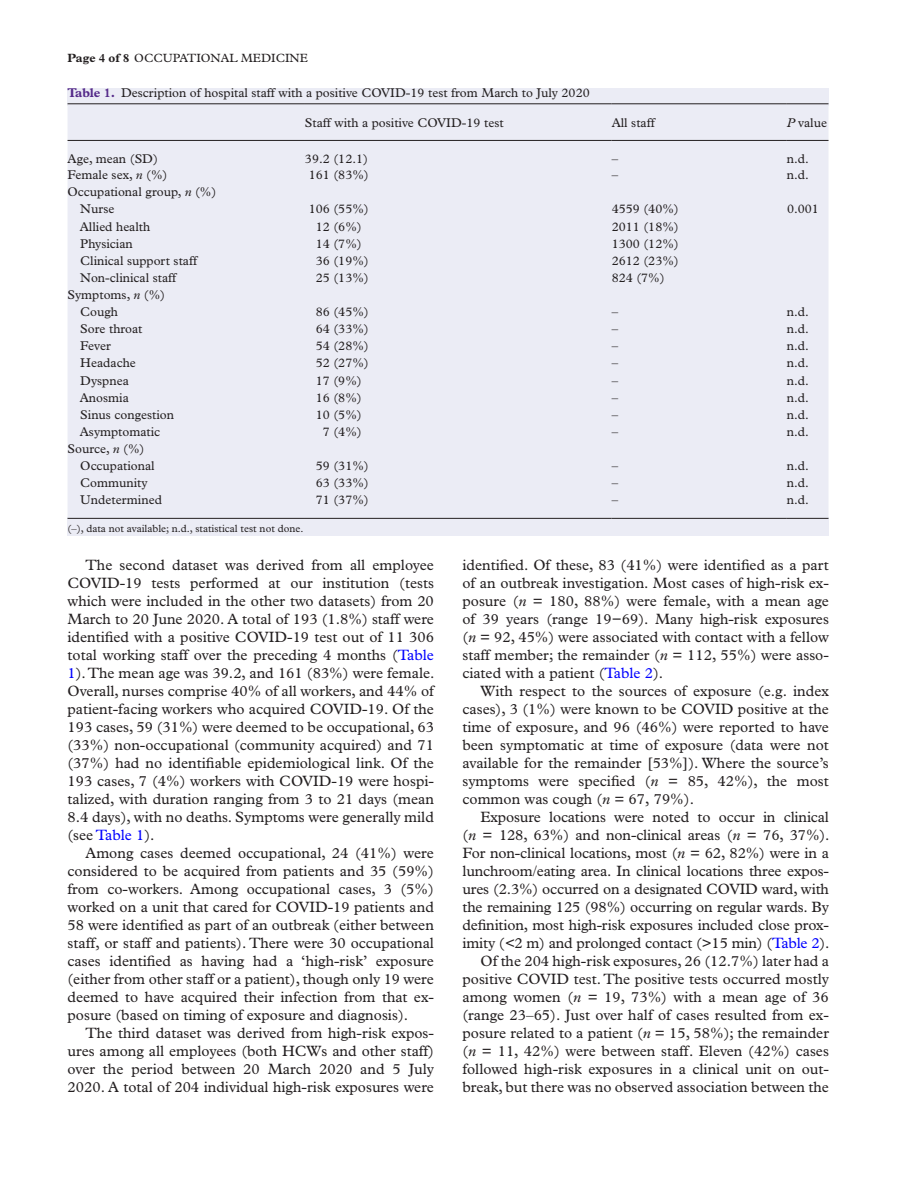
<style>
.page{position:relative;width:919px;height:1187px;background:#fff}
.page>*{position:absolute;margin:0;border:0;box-sizing:border-box;transform-origin:0 0}
.t1{font:15px/18px "Plantin Std";color:#231f20;text-align:justify}
.t2{font:12.75px/17.1px "Plantin Std";color:#231f20}
.t3{font:12px "Plantin Std";color:#231f20}
.t4{font:10.5px "Plantin Std";color:#231f20}
.s1{font-weight:700}
.s2{font-weight:700;color:#542989}
.s3{font-style:italic}
.s4{color:#00f}
</style>
<div class="page">
<div style="left:68px;top:88px;width:760px;height:18px;background:#ebecf5"></div>
<div style="left:68px;top:517px;width:760px;height:18px;background:#ebecf5"></div>
<div style="left:68px;top:104px;width:760px;height:414px;background:#ebecf5"></div>
<hr style="left:68px;top:103px;width:237px;height:1px;background:#231f20">
<hr style="left:305px;top:103px;width:306px;height:1px;background:#231f20">
<hr style="left:611px;top:103px;width:175px;height:1px;background:#231f20">
<hr style="left:786px;top:103px;width:42px;height:1px;background:#231f20">
<hr style="left:68px;top:140px;width:237px;height:1px;background:#231f20">
<hr style="left:305px;top:140px;width:306px;height:1px;background:#231f20">
<hr style="left:611px;top:140px;width:175px;height:1px;background:#231f20">
<hr style="left:786px;top:140px;width:42px;height:1px;background:#231f20">
<hr style="left:68px;top:518px;width:237px;height:1px;background:#231f20">
<hr style="left:305px;top:518px;width:306px;height:1px;background:#231f20">
<hr style="left:611px;top:518px;width:175px;height:1px;background:#231f20">
<hr style="left:786px;top:518px;width:42px;height:1px;background:#231f20">
<p class="t3" style="left:68px;top:51px;width:242px"><span class="s1">Page 4 of 8</span> OCCUPATIONAL MEDICINE</p>
<p class="t2" style="left:68px;top:85px;width:523px"><span class="s2">Table 1.</span> Description of hospital staff with a positive COVID-19 test from March to July 2020</p>
<p class="t2" style="left:305px;top:114px;width:200px">Staff with a positive COVID-19 test</p>
<p class="t2" style="left:611px;top:114px;width:44px">All staff</p>
<p class="t2" style="left:786px;top:114px;width:42px"><span class="s3">P</span> value</p>
<p class="t2" style="left:68px;top:150px;width:92px">Age, mean (SD)</p>
<p class="t2" style="left:305px;top:150px;width:65px">39.2 (12.1)</p>
<p class="t2" style="left:611px;top:150px;width:8px">–</p>
<p class="t2" style="left:786px;top:150px;width:24px">n.d.</p>
<p class="t2" style="left:68px;top:166px;width:101px">Female sex, <span class="s3">n</span> (%)</p>
<p class="t2" style="left:309px;top:166px;width:62px">161 (83%)</p>
<p class="t2" style="left:611px;top:166px;width:8px">–</p>
<p class="t2" style="left:786px;top:166px;width:24px">n.d.</p>
<p class="t2" style="left:80px;top:183px;width:138px;text-indent:-13px">Occupational group, <span class="s3">n</span> (%)<br>Nurse</p>
<p class="t2" style="left:309px;top:201px;width:62px">106 (55%)</p>
<p class="t2" style="left:611px;top:201px;width:69px">4559 (40%)</p>
<p class="t2" style="left:787px;top:201px;width:33px">0.001</p>
<p class="t2" style="left:80px;top:218px;width:72px">Allied health</p>
<p class="t2" style="left:316px;top:218px;width:48px">12 (6%)</p>
<p class="t2" style="left:611px;top:218px;width:69px">2011 (18%)</p>
<p class="t2" style="left:80px;top:235px;width:54px">Physician</p>
<p class="t2" style="left:316px;top:235px;width:48px">14 (7%)</p>
<p class="t2" style="left:611px;top:235px;width:69px">1300 (12%)</p>
<p class="t2" style="left:80px;top:252px;width:118px">Clinical support staff</p>
<p class="t2" style="left:316px;top:252px;width:55px">36 (19%)</p>
<p class="t2" style="left:611px;top:252px;width:69px">2612 (23%)</p>
<p class="t2" style="left:80px;top:269px;width:97px">Non-clinical staff</p>
<p class="t2" style="left:316px;top:269px;width:55px">25 (13%)</p>
<p class="t2" style="left:611px;top:269px;width:55px">824 (7%)</p>
<p class="t2" style="left:80px;top:286px;width:86px;text-indent:-13px">Symptoms, <span class="s3">n</span> (%)<br>Cough</p>
<p class="t2" style="left:316px;top:303px;width:55px">86 (45%)</p>
<p class="t2" style="left:611px;top:303px;width:8px">–</p>
<p class="t2" style="left:786px;top:303px;width:24px">n.d.</p>
<p class="t2" style="left:80px;top:320px;width:64px">Sore throat</p>
<p class="t2" style="left:316px;top:320px;width:55px">64 (33%)</p>
<p class="t2" style="left:611px;top:320px;width:8px">–</p>
<p class="t2" style="left:786px;top:320px;width:24px">n.d.</p>
<p class="t2" style="left:80px;top:337px;width:32px">Fever</p>
<p class="t2" style="left:316px;top:337px;width:55px">54 (28%)</p>
<p class="t2" style="left:611px;top:337px;width:8px">–</p>
<p class="t2" style="left:786px;top:337px;width:24px">n.d.</p>
<p class="t2" style="left:80px;top:355px;width:57px">Headache</p>
<p class="t2" style="left:316px;top:355px;width:55px">52 (27%)</p>
<p class="t2" style="left:611px;top:355px;width:8px">–</p>
<p class="t2" style="left:786px;top:355px;width:24px">n.d.</p>
<p class="t2" style="left:80px;top:372px;width:50px">Dyspnea</p>
<p class="t2" style="left:316px;top:372px;width:48px">17 (9%)</p>
<p class="t2" style="left:611px;top:372px;width:8px">–</p>
<p class="t2" style="left:786px;top:372px;width:24px">n.d.</p>
<p class="t2" style="left:80px;top:389px;width:51px">Anosmia</p>
<p class="t2" style="left:316px;top:389px;width:48px">16 (8%)</p>
<p class="t2" style="left:611px;top:389px;width:8px">–</p>
<p class="t2" style="left:786px;top:389px;width:24px">n.d.</p>
<p class="t2" style="left:80px;top:406px;width:95px">Sinus congestion</p>
<p class="t2" style="left:316px;top:406px;width:48px">10 (5%)</p>
<p class="t2" style="left:611px;top:406px;width:8px">–</p>
<p class="t2" style="left:786px;top:406px;width:24px">n.d.</p>
<p class="t2" style="left:80px;top:423px;width:82px">Asymptomatic</p>
<p class="t2" style="left:323px;top:423px;width:40px">7 (4%)</p>
<p class="t2" style="left:611px;top:423px;width:8px">–</p>
<p class="t2" style="left:786px;top:423px;width:24px">n.d.</p>
<p class="t2" style="left:80px;top:440px;width:76px;text-indent:-13px">Source, <span class="s3">n</span> (%)<br>Occupational</p>
<p class="t2" style="left:316px;top:457px;width:55px">59 (31%)</p>
<p class="t2" style="left:611px;top:457px;width:8px">–</p>
<p class="t2" style="left:786px;top:457px;width:24px">n.d.</p>
<p class="t2" style="left:80px;top:474px;width:69px">Community</p>
<p class="t2" style="left:316px;top:474px;width:55px">63 (33%)</p>
<p class="t2" style="left:611px;top:474px;width:8px">–</p>
<p class="t2" style="left:786px;top:474px;width:24px">n.d.</p>
<p class="t2" style="left:80px;top:491px;width:83px">Undetermined</p>
<p class="t2" style="left:316px;top:491px;width:55px">71 (37%)</p>
<p class="t2" style="left:611px;top:491px;width:8px">–</p>
<p class="t2" style="left:786px;top:491px;width:24px">n.d.</p>
<p class="t4" style="left:68px;top:522px;width:237px">(–), data not available; n.d., statistical test not done.</p>
<p class="t1" style="left:68px;top:555px;width:368px;text-indent:18px">The second dataset was derived from all employee COVID-19 tests performed at our institution (tests which were included in the other two datasets) from 20<br>March to 20 June 2020. A total of 193 (1.8%) staff were identified with a positive COVID-19 test out of 11 306 total working staff over the preceding 4 months (<span class="s4">Table 1</span>). The mean age was 39.2, and 161 (83%) were female.<br>Overall, nurses comprise 40% of all workers, and 44% of patient-facing workers who acquired COVID-19. Of the 193 cases, 59 (31%) were deemed to be occupational, 63 (33%) non-occupational (community acquired) and 71 (37%) had no identifiable epidemiological link. Of the 193 cases, 7 (4%) workers with COVID-19 were hospi&shy;talized, with duration ranging from 3 to 21 days (mean 8.4 days), with no deaths. Symptoms were generally mild (see <span class="s4">Table 1</span>).</p>
<p class="t1" style="left:68px;top:843px;width:368px;text-indent:18px">Among cases deemed occupational, 24 (41%) were considered to be acquired from patients and 35 (59%) from co-workers. Among occupational cases, 3 (5%) worked on a unit that cared for COVID-19 patients and 58 were identified as part of an outbreak (either between staff, or staff and patients). There were 30 occupational cases identified as having had a ‘high-risk’ exposure (either from other staff or a patient), though only 19 were deemed to have acquired their infection from that ex&shy;posure (based on timing of exposure and diagnosis).</p>
<p class="t1" style="left:68px;top:1023px;width:368px;text-indent:18px">The third dataset was derived from high-risk expos&shy;ures among all employees (both HCWs and other staff) over the period between 20 March 2020 and 5 July 2020. A total of 204 individual high-risk exposures were</p>
<p class="t1" style="left:462px;top:555px;width:368px">identified. Of these, 83 (41%) were identified as a part of an outbreak investigation. Most cases of high-risk ex&shy;posure (<span class="s3">n</span> = 180, 88%) were female, with a mean age of 39 years (range 19−69). Many high-risk exposures (<span class="s3">n</span> = 92, 45%) were associated with contact with a fellow staff member; the remainder (<span class="s3">n</span> = 112, 55%) were asso&shy;ciated with a patient (<span class="s4">Table 2</span>).</p>
<p class="t1" style="left:462px;top:681px;width:368px;text-indent:18px">With respect to the sources of exposure (e.g. index cases), 3 (1%) were known to be COVID positive at the time of exposure, and 96 (46%) were reported to have been symptomatic at time of exposure (data were not available for the remainder [53%]). Where the source’s symptoms were specified (<span class="s3">n</span> = 85, 42%), the most common was cough (<span class="s3">n</span> = 67, 79%).</p>
<p class="t1" style="left:462px;top:807px;width:368px;text-align:right">Exposure locations were noted to occur in clinical<br>(<span class="s3">n</span> = 128, 63%) and non-clinical areas (<span class="s3">n</span> = 76, 37%).<br>For non-clinical locations, most (<span class="s3">n</span> = 62, 82%) were in a lunchroom/eating area. In clinical locations three expos&shy;ures (2.3%) occurred on a designated COVID ward, with the remaining 125 (98%) occurring on regular wards. By definition, most high-risk exposures included close prox&shy;imity (<span class="s3">&lt;</span>2 m) and prolonged contact (&gt;15 min) (<span class="s4">Table 2</span>).<br>Of the 204 high-risk exposures, 26 (12.7%) later had a positive COVID test. The positive tests occurred mostly among women (<span class="s3">n</span> = 19, 73%) with a mean age of 36 (range 23–65). Just over half of cases resulted from ex&shy;posure related to a patient (<span class="s3">n</span> = 15, 58%); the remainder (<span class="s3">n</span> = 11, 42%) were between staff. Eleven (42%) cases followed high-risk exposures in a clinical unit on out&shy;break, but there was no observed association between the</p>
</div>
